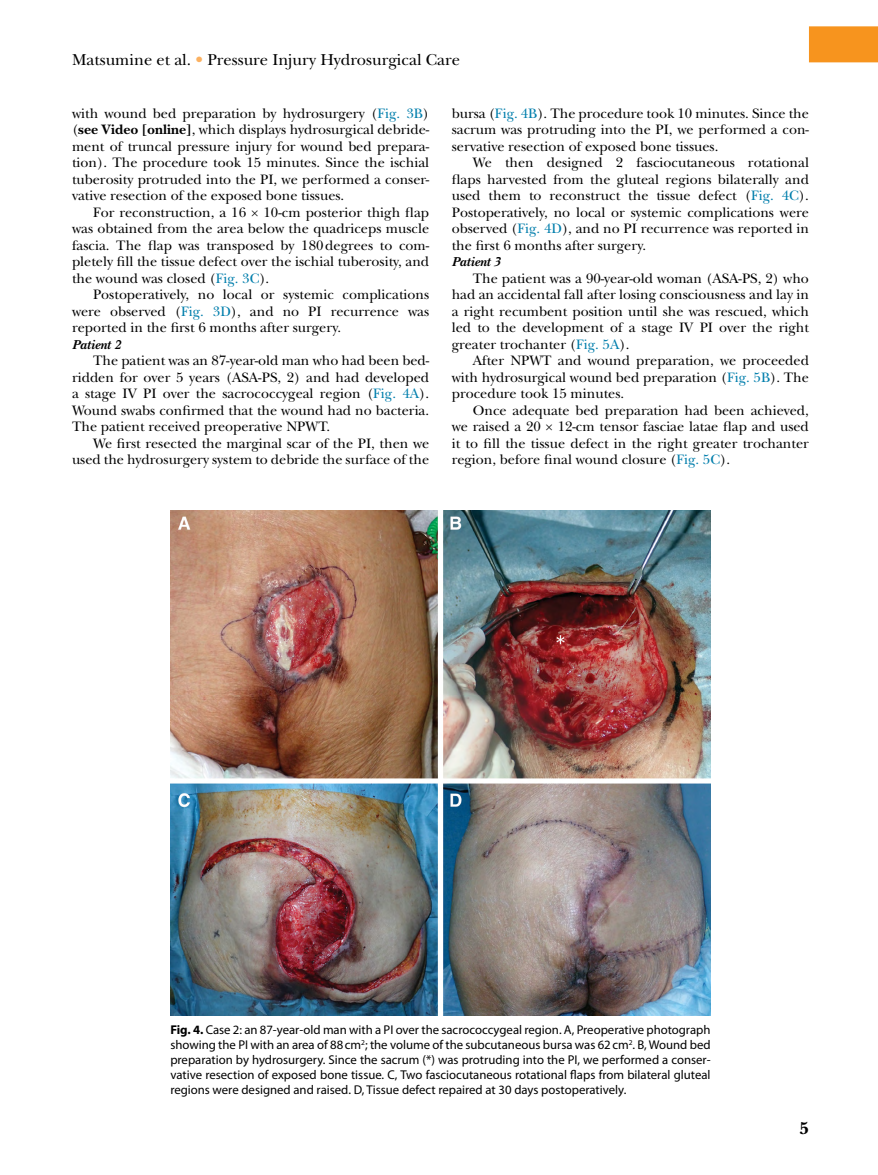
<style>
.page{position:relative;width:878px;height:1175px;background:#fff}
.page>*{position:absolute;margin:0;border:0;box-sizing:border-box;transform-origin:0 0}
.t1{font:700 18px "New Baskerville Std";color:#000}
.t2{font:16.5px "New Baskerville Std";color:#000}
.t3{font:14.25px/16.5px "New Baskerville Std";color:#000;text-align:justify}
.t4{font:italic 700 13.5px "New Baskerville Std";color:#000}
.t5{font:12.75px/15px "Myriad Pro";color:#000;text-align:justify}
.s1{color:#fbb161}
.s2{color:#017eac}
.s3{font-weight:700}
</style>
<div class="page">
<div style="left:808px;top:26px;width:70px;height:36px;background:#f7941e"></div>
<img style="left:170px;top:511px;width:540px;height:504px">
<p class="t2" style="left:72px;top:50px;width:389px">Matsumine et al. <span class="s1">•</span> Pressure Injury Hydrosurgical Care</p>
<p class="t3" style="left:72px;top:105px;width:359px">with wound bed preparation by hydrosurgery (<span class="s2">Fig. 3B</span>) (<span class="s3">see Video [online]</span>, which displays hydrosurgical debride&shy;ment of truncal pressure injury for wound bed prepara&shy;tion). The procedure took 15 minutes. Since the ischial tuberosity protruded into the PI, we performed a conser&shy;vative resection of the exposed bone tissues.</p>
<p class="t3" style="left:72px;top:204px;width:359px;text-indent:21px">For reconstruction, a 16 × 10-cm posterior thigh flap was obtained from the area below the quadriceps muscle fascia. The flap was transposed by 180degrees to com&shy;pletely fill the tissue defect over the ischial tuberosity, and the wound was closed (<span class="s2">Fig. 3C</span>).</p>
<p class="t3" style="left:72px;top:286px;width:359px;text-indent:21px">Postoperatively, no local or systemic complications were observed (<span class="s2">Fig. 3D</span>), and no PI recurrence was reported in the first 6 months after surgery.</p>
<p class="t4" style="left:72px;top:337px;width:50px">Patient 2</p>
<p class="t3" style="left:72px;top:352px;width:359px;text-indent:21px">The patient was an 87-year-old man who had been bed&shy;ridden for over 5 years (ASA-PS, 2) and had developed a stage IV PI over the sacrococcygeal region (<span class="s2">Fig. 4A</span>).<br>Wound swabs confirmed that the wound had no bacteria.<br>The patient received preoperative NPWT.</p>
<p class="t3" style="left:72px;top:435px;width:359px;text-align:right">We first resected the marginal scar of the PI, then we used the hydrosurgery system to debride the surface of the</p>
<p class="t3" style="left:452px;top:105px;width:359px">bursa (<span class="s2">Fig. 4B</span>). The procedure took 10 minutes. Since the sacrum was protruding into the PI, we performed a con&shy;servative resection of exposed bone tissues.</p>
<p class="t3" style="left:452px;top:154px;width:359px;text-indent:21px">We then designed 2 fasciocutaneous rotational flaps harvested from the gluteal regions bilaterally and used them to reconstruct the tissue defect (<span class="s2">Fig. 4C</span>).<br>Postoperatively, no local or systemic complications were observed (<span class="s2">Fig. 4D</span>), and no PI recurrence was reported in the first 6 months after surgery.</p>
<p class="t4" style="left:452px;top:254px;width:50px">Patient 3</p>
<p class="t3" style="left:451px;top:270px;width:359px;text-indent:21px">The patient was a 90-year-old woman (ASA-PS, 2) who had an accidental fall after losing consciousness and lay in a right recumbent position until she was rescued, which led to the development of a stage IV PI over the right greater trochanter (<span class="s2">Fig. 5A</span>).</p>
<p class="t3" style="left:451px;top:352px;width:359px;text-indent:21px">After NPWT and wound preparation, we proceeded with hydrosurgical wound bed preparation (<span class="s2">Fig. 5B</span>). The procedure took 15 minutes.</p>
<p class="t3" style="left:451px;top:402px;width:358px;text-indent:21px">Once adequate bed preparation had been achieved, we raised a 20 × 12-cm tensor fasciae latae flap and used it to fill the tissue defect in the right greater trochanter region, before final wound closure (<span class="s2">Fig. 5C</span>).</p>
<p class="t5" style="left:170px;top:1022px;width:542px"><span class="s3">Fig. 4.</span> Case 2: an 87-year-old man with a PI over the sacrococcygeal region. A, Preoperative photograph showing the PI with an area of 88cm<sup>2</sup>; the volume of the subcutaneous bursa was 62cm<sup>2</sup>. B, Wound bed preparation by hydrosurgery. Since the sacrum (*) was protruding into the PI, we performed a conser&shy;vative resection of exposed bone tissue. C, Two fasciocutaneous rotational flaps from bilateral gluteal regions were designed and raised. D, Tissue defect repaired at 30 days postoperatively.</p>
<p class="t1" style="left:799px;top:1118px;width:11px">5</p>
</div>
